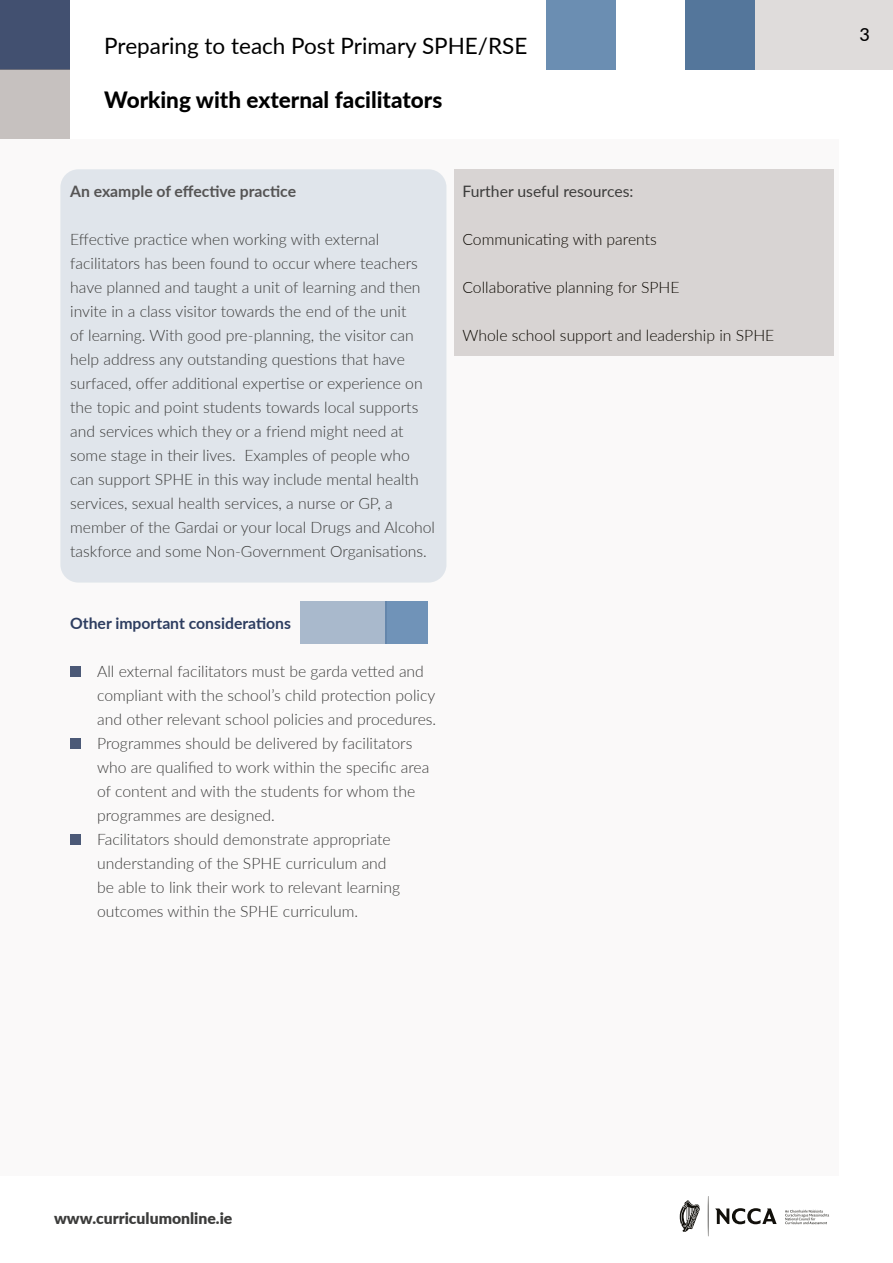
<style>
.page{position:relative;width:893px;height:1263px;background:#fff}
.page>*{position:absolute;margin:0;border:0;box-sizing:border-box;transform-origin:0 0}
.t1{font:22.5px "Lato";color:#000}
.t2{font:800 22.5px "Lato";color:#000}
.t3{font:500 18px "Lato";color:#000}
.t4{font:300 15.75px/24px "Lato";color:#3c3c3b}
.t5{font:300 15.75px "Lato";color:#0b0700}
.t6{font:700 15.75px "Lato";color:#555454}
.t7{font:700 15.75px "Lato";color:#2d3d60}
.t8{font:900 15.75px "Lato";color:#3c3c3b}
.t9{font:15.75px "Lato";color:#3c3c3b}
</style>
<div class="page">
<svg style="left:60px;top:169px;width:774px;height:570px"></svg>
<svg style="left:708px;top:1196px;width:1px;height:40px"></svg>
<svg style="left:680px;top:1200px;width:20px;height:32px"></svg>
<svg style="left:715px;top:1208px;width:62px;height:16px"></svg>
<svg style="left:785px;top:1210px;width:44px;height:14px"></svg>
<div style="left:1px;top:1px;width:69px;height:69px;background:#425070"></div>
<div style="left:755px;top:0;width:138px;height:70px;background:#dfdcdb"></div>
<div style="left:547px;top:0;width:69px;height:70px;background:#6a8db2"></div>
<div style="left:685px;top:1px;width:70px;height:69px;background:#54769b"></div>
<div style="left:1px;top:70px;width:69px;height:69px;background:#c6c1bf"></div>
<div style="left:454px;top:169px;width:380px;height:186px;background:#d8d4d3"></div>
<div style="left:385px;top:602px;width:43px;height:42px;background:#7093b8"></div>
<div style="left:300px;top:602px;width:86px;height:42px;background:#a9b9cc"></div>
<div style="left:70px;top:666px;width:11px;height:11px;background:#4b5977"></div>
<div style="left:70px;top:739px;width:11px;height:10px;background:#4b5977"></div>
<div style="left:70px;top:834px;width:11px;height:11px;background:#4b5977"></div>
<h1 class="t1" style="left:104px;top:30px;width:425px">Preparing to teach Post Primary SPHE/RSE</h1>
<h1 class="t2" style="left:104px;top:83px;width:339px">Working with external facilitators</h1>
<p class="t6" style="left:70px;top:180px;width:228px">An example of effective practice</p>
<p class="t4" style="left:70px;top:227px;width:366px">Effective practice when working with external facilitators has been found to occur where teachers have planned and taught a unit of learning and then invite in a class visitor towards the end of the unit<br>of learning. With good pre-planning, the visitor can help address any outstanding questions that have surfaced, offer additional expertise or experience on the topic and point students towards local supports and services which they or a friend might need at some stage in their lives. Examples of people who can support SPHE in this way include mental health services, sexual health services, a nurse or GP, a member of the Gardai or your local Drugs and Alcohol taskforce and some Non-Government Organisations.</p>
<p class="t7" style="left:70px;top:612px;width:222px">Other important considerations</p>
<p class="t4" style="left:97px;top:659px;width:341px;text-indent:-27px">• All external facilitators must be garda vetted and compliant with the school’s child protection policy and other relevant school policies and procedures.</p>
<p class="t4" style="left:97px;top:731px;width:334px;text-indent:-27px">• Programmes should be delivered by facilitators who are qualified to work within the specific area of content and with the students for whom the programmes are designed.</p>
<p class="t4" style="left:97px;top:827px;width:304px;text-indent:-27px">• Facilitators should demonstrate appropriate understanding of the SPHE curriculum and be able to link their work to relevant learning outcomes within the SPHE curriculum.</p>
<p class="t9" style="left:462px;top:180px;width:172px">Further useful resources:</p>
<p class="t5" style="left:462px;top:228px;width:196px">Communicating with parents</p>
<p class="t5" style="left:462px;top:276px;width:219px">Collaborative planning for SPHE</p>
<p class="t5" style="left:462px;top:324px;width:313px">Whole school support and leadership in SPHE</p>
<p class="t3" style="left:859px;top:22px;width:12px">3</p>
<p class="t8" style="left:54px;top:1206px;width:180px">www.curriculumonline.ie</p>
</div>
